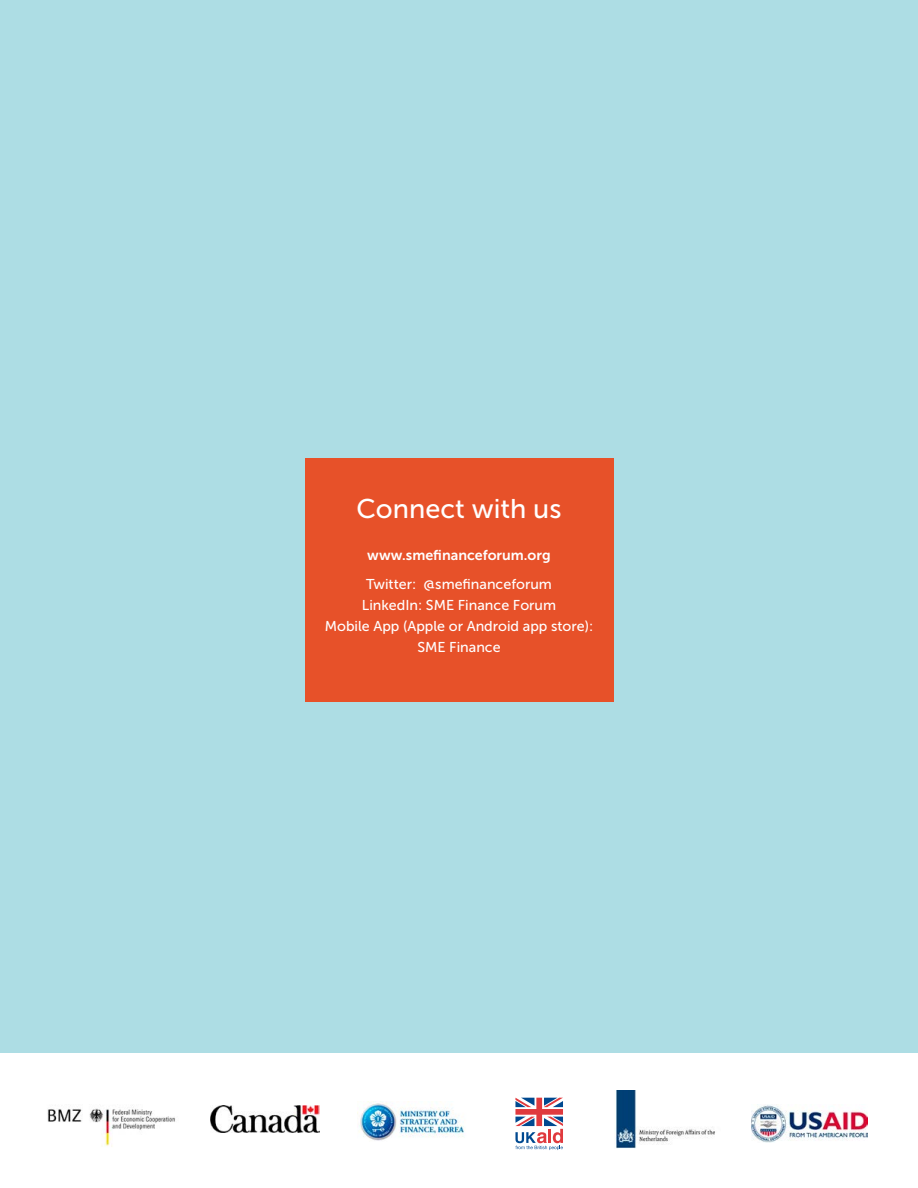
<style>
.page{position:relative;width:918px;height:1188px;background:#fff}
.page>*{position:absolute;margin:0;border:0;box-sizing:border-box;transform-origin:0 0}
.text{font:27px "Museo Sans 500";color:#fff}
.text-2{font:14.25px "Museo Sans 500";color:#fff}
.text-3{font:14.25px "Museo Sans 700";color:#fff}
</style>
<div class="page">
<div style="left:0;top:0;width:918px;height:1053px;background:#addde4"></div>
<div style="left:305px;top:458px;width:308px;height:244px;background:#e75129"></div>
<img style="left:47px;top:1108px;width:128px;height:39px">
<img style="left:210px;top:1106px;width:110px;height:26px">
<img style="left:359px;top:1103px;width:105px;height:38px">
<svg style="left:515px;top:1098px;width:48px;height:52px"></svg>
<img style="left:615px;top:1091px;width:100px;height:58px">
<img style="left:752px;top:1104px;width:115px;height:38px">
<p class="text" style="left:356px;top:494px;width:207px">Connect with us</p>
<p class="text-3" style="left:367px;top:547px;width:185px">www.smefinanceforum.org</p>
<p class="text-2" style="left:366px;top:577px;width:187px">Twitter: @smefinanceforum</p>
<p class="text-2" style="left:362px;top:598px;width:196px">LinkedIn: SME Finance Forum</p>
<p class="text-2" style="left:325px;top:619px;width:270px">Mobile App (Apple or Android app store):</p>
<p class="text-2" style="left:417px;top:640px;width:85px">SME Finance</p>
</div>
